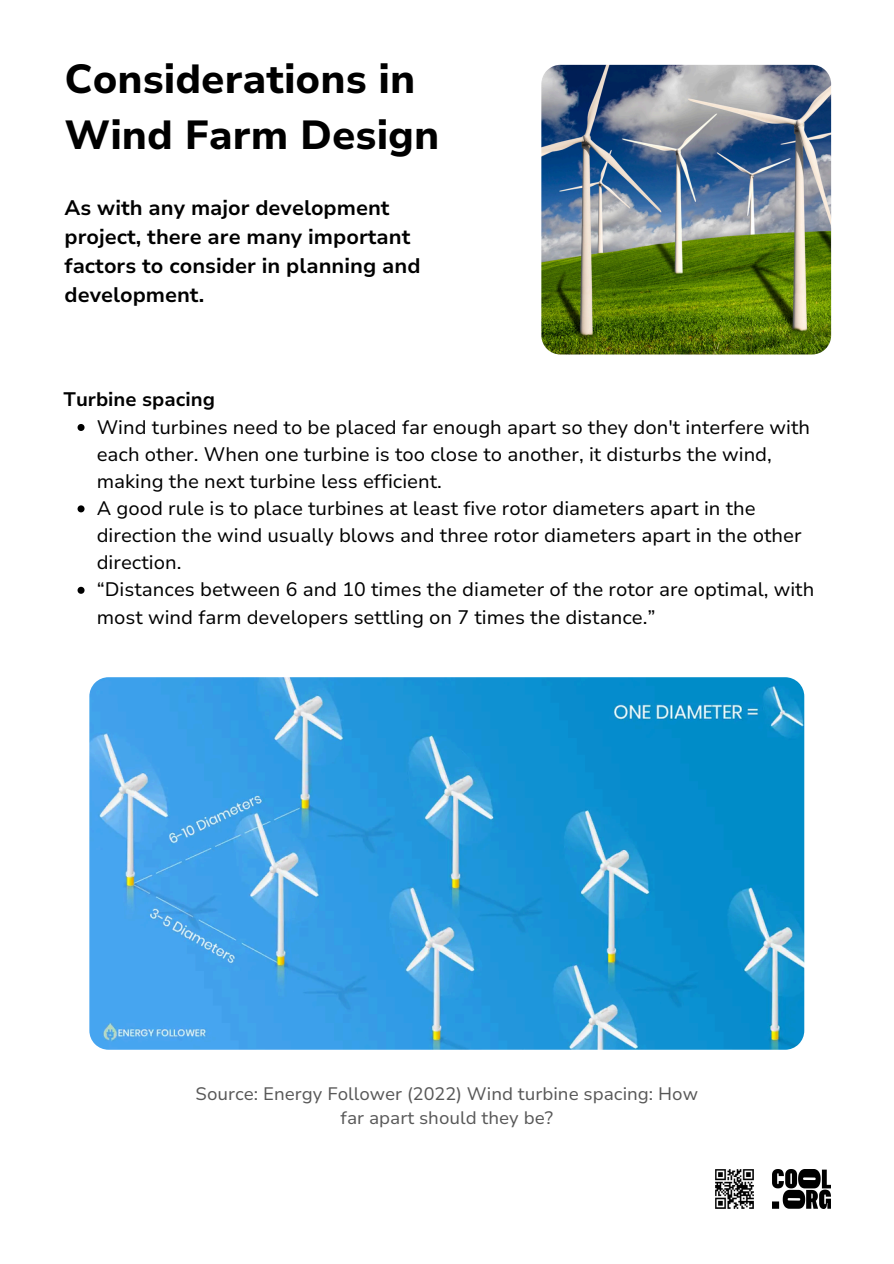
<style>
.page{position:relative;width:894px;height:1264px;background:#fff}
.page>*{position:absolute;margin:0;border:0;box-sizing:border-box;transform-origin:0 0}
.t1{font:800 40.5px/56.2px "Nunito Sans 10 pt";color:#000}
.t2{font:700 21px/29.2px "Nunito Sans 10 pt";color:#000}
.t3{font:19.5px/27.2px "Nunito Sans 10 pt";color:#000}
.t4{font:700 19.5px "Nunito Sans 10 pt";color:#000}
.t5{font:18px/24.8px "Nunito Sans 10 pt";color:#585858;text-align:center}
</style>
<div class="page">
<img style="left:541px;top:65px;width:289px;height:289px">
<svg style="left:77px;top:424px;width:7px;height:7px"></svg>
<svg style="left:77px;top:505px;width:7px;height:7px"></svg>
<svg style="left:77px;top:587px;width:7px;height:7px"></svg>
<img style="left:772px;top:1169px;width:58px;height:39px">
<img style="left:715px;top:1169px;width:38px;height:39px">
<img style="left:89px;top:677px;width:714px;height:372px">
<p class="t1" style="left:64px;top:52px;width:376px">Considerations in<br>Wind Farm Design</p>
<p class="t2" style="left:64px;top:193px;width:357px">As with any major development project, there are many important factors to consider in planning and development.</p>
<h2 class="t4" style="left:63px;top:387px;width:153px">Turbine spacing</h2>
<p class="t3" style="left:97px;top:413px;width:714px">Wind turbines need to be placed far enough apart so they don't interfere with each other. When one turbine is too close to another, it disturbs the wind, making the next turbine less efficient.</p>
<h2 class="t3" style="left:97px;top:495px;width:706px">A good rule is to place turbines at least five rotor diameters apart in the direction the wind usually blows and three rotor diameters apart in the other direction.</h2>
<p class="t3" style="left:97px;top:576px;width:719px">“Distances between 6 and 10 times the diameter of the rotor are optimal, with most wind farm developers settling on 7 times the distance.”</p>
<p class="t5" style="left:195px;top:1081px;width:504px">Source: Energy Follower (2022) Wind turbine spacing: How far apart should they be?</p>
</div>
